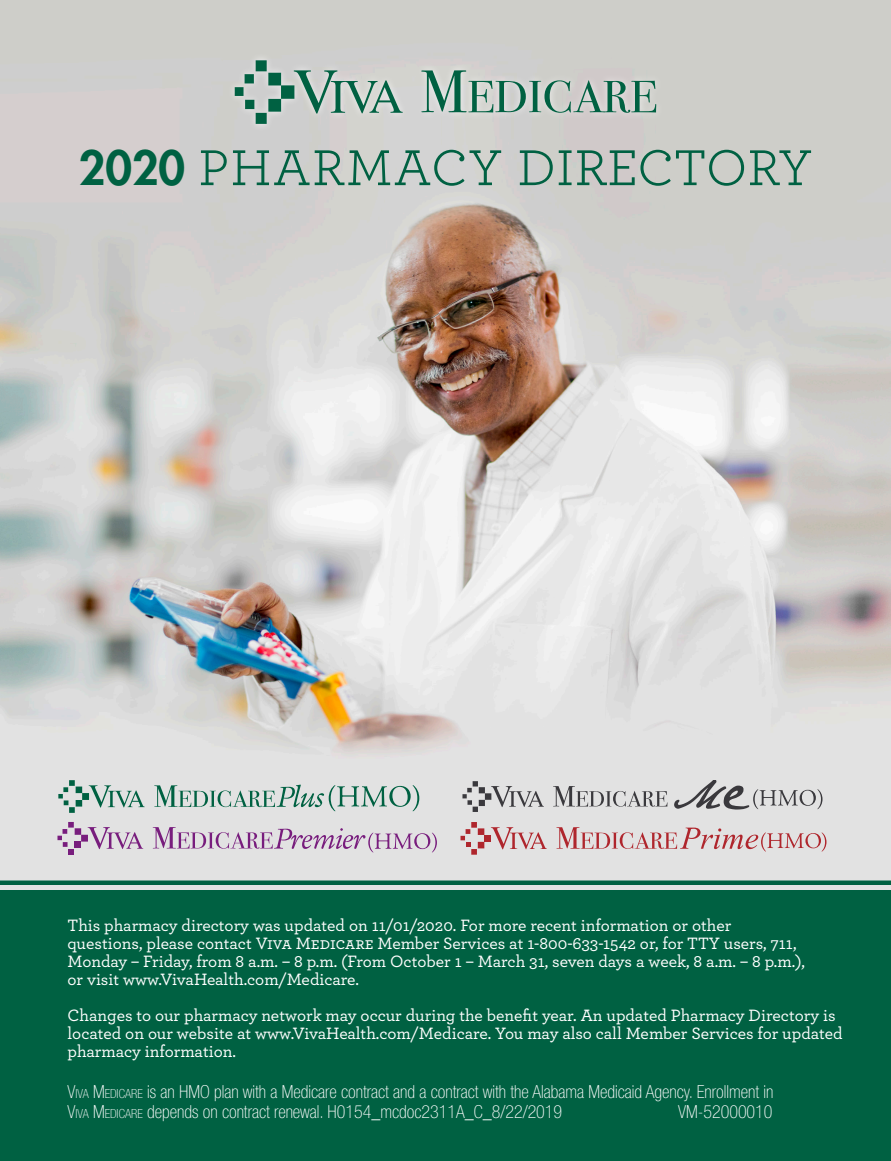
<style>
.page{position:relative;width:891px;height:1161px;background:#fff}
.page>*{position:absolute;margin:0;border:0;box-sizing:border-box;transform-origin:0 0}
.t1{font:52.8px "Archer";color:#006142}
.t2{font:100 condensed 18px/19.5px "Helvetica Neue LT Std";color:#fff}
.t3{font:500 17.25px/18px "Archer";color:#fff}
.s1{font-family:"Futura";font-weight:800;font-size:46.05px}
.s2{font-style:inherit}
.s3{font-size:12.6px}
</style>
<div class="page">
<img style="left:0;top:0;width:891px;height:891px">
<div style="left:0;top:891px;width:891px;height:270px;background:#006142"></div>
<div style="left:0;top:880px;width:891px;height:5px;background:#006142"></div>
<svg style="left:491px;top:786px;width:53px;height:21px"></svg>
<svg style="left:553px;top:786px;width:114px;height:21px;background:#bbbabb"></svg>
<svg style="left:674px;top:780px;width:149px;height:30px;background:#bdbdbe"></svg>
<div style="left:485px;top:793px;width:6px;height:7px;background:#3a393d"></div>
<svg style="left:462px;top:781px;width:23px;height:31px"></svg>
<div style="left:484px;top:835px;width:7px;height:7px;background:#af262d"></div>
<svg style="left:461px;top:822px;width:23px;height:33px"></svg>
<svg style="left:491px;top:827px;width:56px;height:22px"></svg>
<svg style="left:556px;top:827px;width:271px;height:25px;background:#d8bebf"></svg>
<div style="left:82px;top:793px;width:7px;height:7px;background:#006142"></div>
<svg style="left:58px;top:780px;width:24px;height:33px"></svg>
<svg style="left:89px;top:785px;width:56px;height:23px"></svg>
<svg style="left:154px;top:785px;width:265px;height:26px;background:#b4c7c1"></svg>
<div style="left:81px;top:835px;width:7px;height:7px;background:#781d7d"></div>
<svg style="left:57px;top:822px;width:24px;height:32px"></svg>
<svg style="left:88px;top:827px;width:55px;height:22px"></svg>
<svg style="left:153px;top:827px;width:284px;height:25px;background:#cdbcce"></svg>
<div style="left:227px;top:52px;width:437px;height:80px;background:#cfcece"></div>
<div style="left:235px;top:87px;width:9px;height:9px;background:#006142"></div>
<div style="left:256px;top:60px;width:11px;height:11px;background:#006142"></div>
<div style="left:256px;top:113px;width:11px;height:11px;background:#006142"></div>
<div style="left:281px;top:85px;width:13px;height:14px;background:#006142"></div>
<div style="left:268px;top:73px;width:13px;height:12px;background:#006142"></div>
<div style="left:268px;top:99px;width:13px;height:13px;background:#006142"></div>
<div style="left:245px;top:74px;width:9px;height:9px;background:#006142"></div>
<div style="left:245px;top:100px;width:9px;height:9px;background:#006142"></div>
<svg style="left:294px;top:70px;width:109px;height:44px"></svg>
<svg style="left:421px;top:70px;width:235px;height:43px"></svg>
<p class="t1" style="left:79px;top:131px;width:735px"><span class="s1">2020</span> PHARMACY DIRECTORY</p>
<p class="t3" style="left:68px;top:915px;width:739px">This pharmacy directory was updated on 11/01/2020. For more recent information or other questions, please contact Viva Medicare Member Services at 1-800-633-1542 or, for TTY users, 711, Monday – Friday, from 8 a.m. – 8 p.m. (From October 1 – March 31, seven days a week, 8 a.m. – 8 p.m.), or visit www.VivaHealth.com/Medicare.</p>
<p class="t3" style="left:68px;top:1005px;width:777px">Changes to our pharmacy network may occur during the benefit year. An updated Pharmacy Directory is located on our website at www.VivaHealth.com/Medicare. You may also call Member Services for updated pharmacy information.</p>
<p class="t2" style="left:68px;top:1082px;width:707px"><span class="s2">V</span><span class="s3">IVA</span> <span class="s2">M</span><span class="s3">EDICARE</span> is an HMO plan with a Medicare contract and a contract with the Alabama Medicaid Agency. Enrollment in<br><span class="s2">V</span><span class="s3">IVA</span> <span class="s2">M</span><span class="s3">EDICARE</span> depends on contract renewal. H0154_mcdoc2311A_C_8/22/2019</p>
<p class="t2" style="left:678px;top:1101px;width:96px">VM-52000010</p>
</div>
